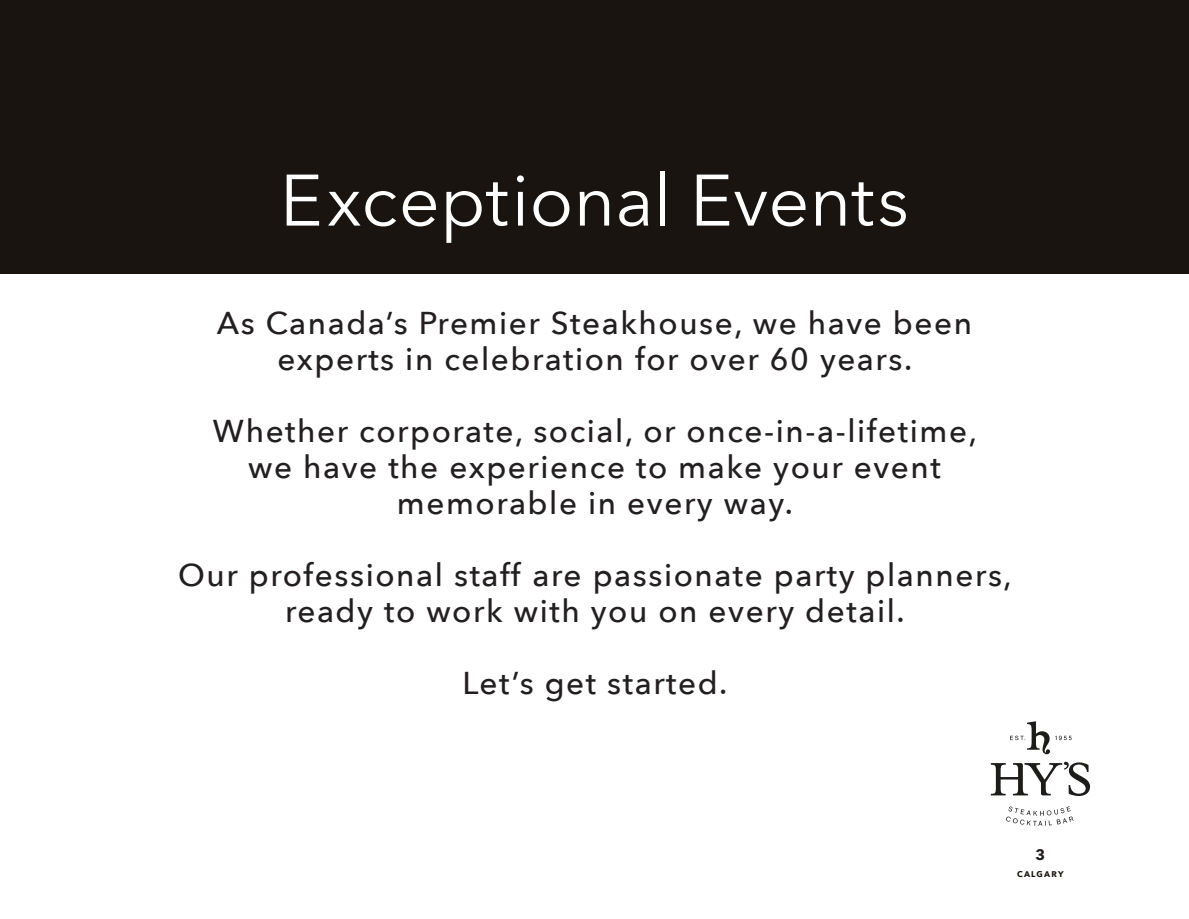
<style>
.page{position:relative;width:1189px;height:919px;background:#fff}
.page>*{position:absolute;margin:0;border:0;box-sizing:border-box;transform-origin:0 0}
.t1{font:72px "Avenir Next";color:#fff}
.t2{font:500 31.5px/36px "Avenir Next";letter-spacing:.05em;color:#231f20;text-align:center}
.t3{font:700 15px "Avenir Next";color:#231f20}
.t4{font:700 8.25px "Avenir Next";letter-spacing:.145em;color:#191410}
</style>
<div class="page">
<svg style="left:990px;top:761px;width:99px;height:34px"></svg>
<svg style="left:1006px;top:806px;width:67px;height:19px"></svg>
<svg style="left:1010px;top:721px;width:39px;height:33px"></svg>
<svg style="left:1055px;top:735px;width:16px;height:5px"></svg>
<div style="left:0;top:0;width:1188px;height:273px;background:#191410"></div>
<h1 class="t1" style="left:280px;top:153px;width:630px">Exceptional Events</h1>
<p class="t2" style="left:217px;top:305px;width:756px">As Canada’s Premier Steakhouse, we have been experts in celebration for over 60 years.</p>
<p class="t2" style="left:213px;top:413px;width:765px">Whether corporate, social, or once-in-a-lifetime, we have the experience to make your event memorable in every way.</p>
<p class="t2" style="left:178px;top:557px;width:835px">Our professional staff are passionate party planners, ready to work with you on every detail.</p>
<p class="t2" style="left:462px;top:665px;width:266px">Let’s get started.</p>
<p class="t3" style="left:1035px;top:844px;width:11px">3</p>
<p class="t4" style="left:1017px;top:868px;width:48px">CALGARY</p>
</div>
